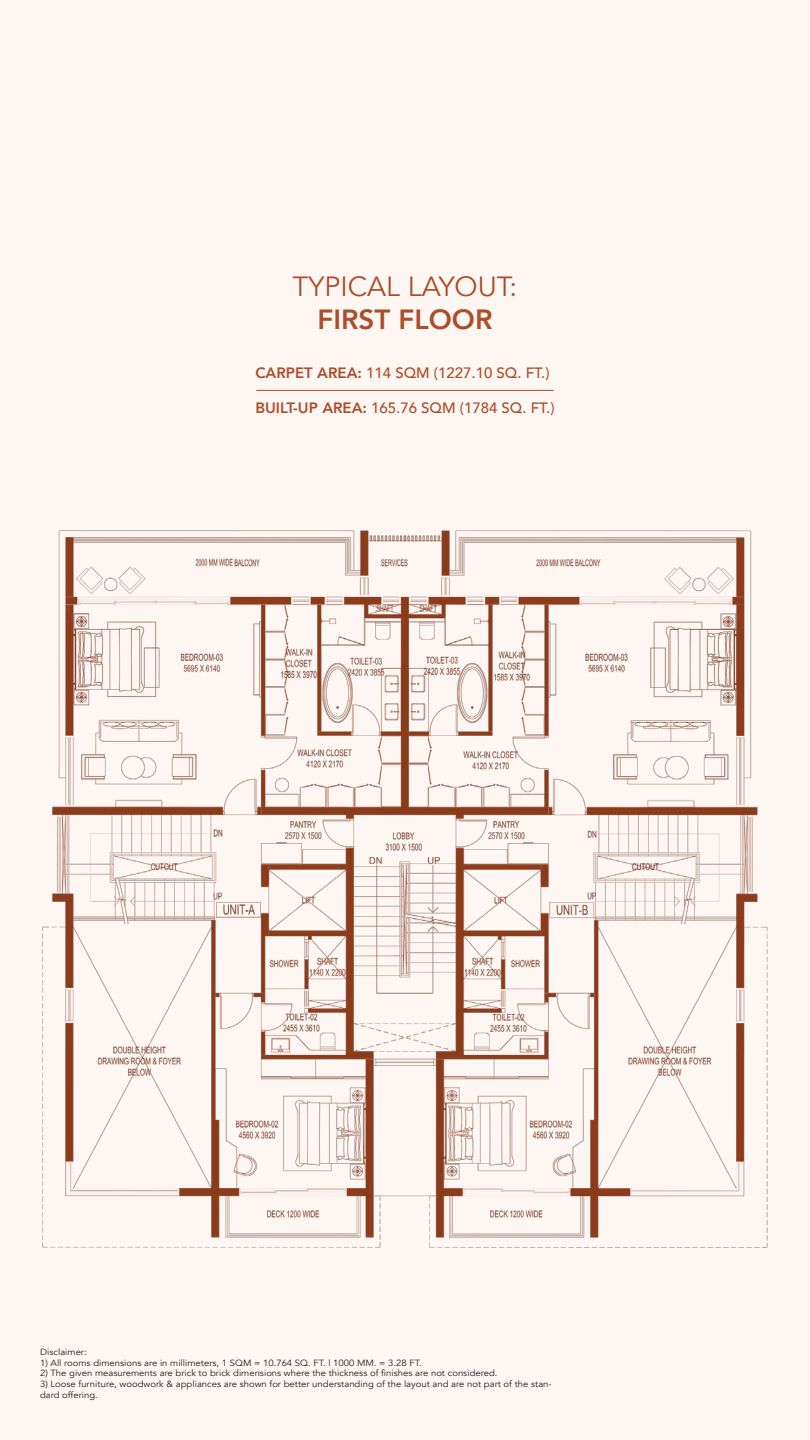
<style>
.page{position:relative;width:810px;height:1440px;background:#fdf6f3}
.page>*{position:absolute;margin:0;border:0;box-sizing:border-box;transform-origin:0 0}
.t1{font:27.75px "Avenir";color:#ab4e29}
.t2{font:800 27.75px "Avenir";color:#ab4e29}
.t3{font:500 15px "Avenir";color:#ab4e29}
.t4{font:9px/10.8px "Avenir";color:#231f20;scale:1.06 1}
.s1{font-weight:800}
</style>
<div class="page">
<img style="left:42px;top:530px;width:726px;height:718px">
<hr style="left:256px;top:390px;width:298px;height:1px;background:#ab4e29">
<h1 class="t1" style="left:293px;top:270px;width:226px">TYPICAL LAYOUT:</h1>
<h1 class="t2" style="left:317px;top:298px;width:177px">FIRST FLOOR</h1>
<h2 class="t3" style="left:255px;top:360px;width:296px"><span class="s1">CARPET AREA:</span> 114 SQM (1227.10 SQ. FT.)</h2>
<h2 class="t3" style="left:255px;top:395px;width:301px"><span class="s1">BUILT-UP AREA:</span> 165.76 SQM (1784 SQ. FT.)</h2>
<p class="t4" style="left:40px;top:1347px;width:46px">Disclaimer:</p>
<p class="t4" style="left:40px;top:1357px;width:362px">1) All rooms dimensions are in millimeters, 1 SQM = 10.764 SQ. FT. | 1000 MM. = 3.28 FT.</p>
<p class="t4" style="left:40px;top:1368px;width:433px">2) The given measurements are brick to brick dimensions where the thickness of finishes are not considered.</p>
<p class="t4" style="left:40px;top:1379px;width:484px">3) Loose furniture, woodwork &amp; appliances are shown for better understanding of the layout and are not part of the stan&shy;dard offering.</p>
</div>
